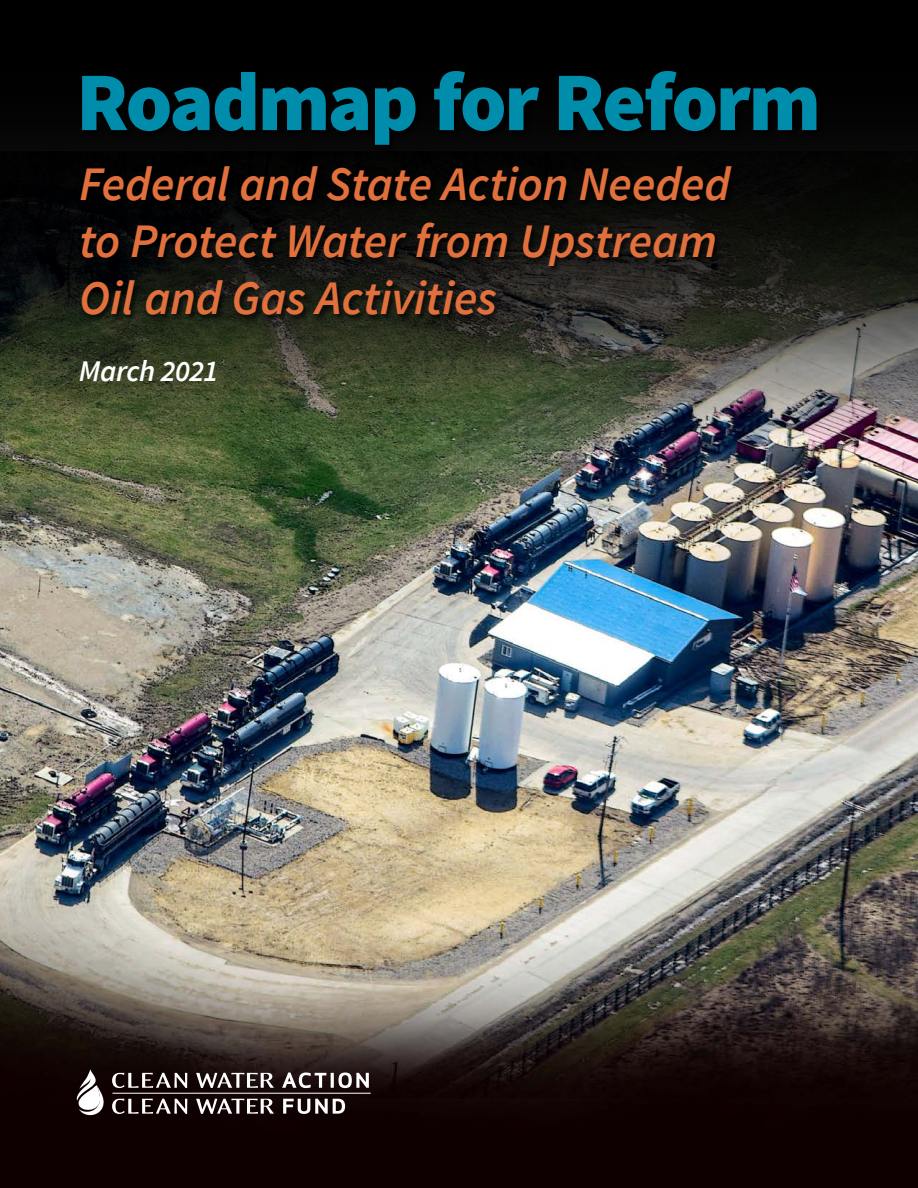
<style>
.page{position:relative;width:918px;height:1188px;background:#fff}
.page>*{position:absolute;margin:0;border:0;box-sizing:border-box;transform-origin:0 0}
.t1{font:900 83.55px "Source Sans Pro";letter-spacing:-.03em;color:#008cab}
.O_G_Cover_Subhead{font:italic 600 48px/56.7px "Source Sans Pro";letter-spacing:-.005em;color:#e1703c}
.MIP_Paper_subhead{font:italic 600 30px "Source Sans Pro";letter-spacing:-.015em;color:#fff}
</style>
<div class="page">
<img style="left:0;top:439px;width:918px;height:749px">
<img style="left:0;top:364px;width:918px;height:75px">
<svg style="left:0;top:0;width:918px;height:364px;background:#11130f"></svg>
<div style="left:81px;top:69px;width:744px;height:83px;background:#000"></div>
<div style="left:79px;top:165px;width:661px;height:157px;background:#000;opacity:.75"></div>
<svg style="left:77px;top:1069px;width:27px;height:47px"></svg>
<svg style="left:283px;top:1099px;width:62px;height:15px"></svg>
<svg style="left:112px;top:1099px;width:162px;height:15px"></svg>
<svg style="left:282px;top:1073px;width:87px;height:15px"></svg>
<svg style="left:112px;top:1073px;width:162px;height:15px"></svg>
<hr style="left:112px;top:1093px;width:259px;height:1px;background:#fff">
<p class="t1" style="left:76px;top:45px;width:746px">Roadmap for Reform</p>
<p class="O_G_Cover_Subhead" style="left:79px;top:155px;width:653px">Federal and State Action Needed to Protect Water from Upstream<br>Oil and Gas Activities</p>
<p class="MIP_Paper_subhead" style="left:79px;top:351px;width:141px">March 2021</p>
</div>
